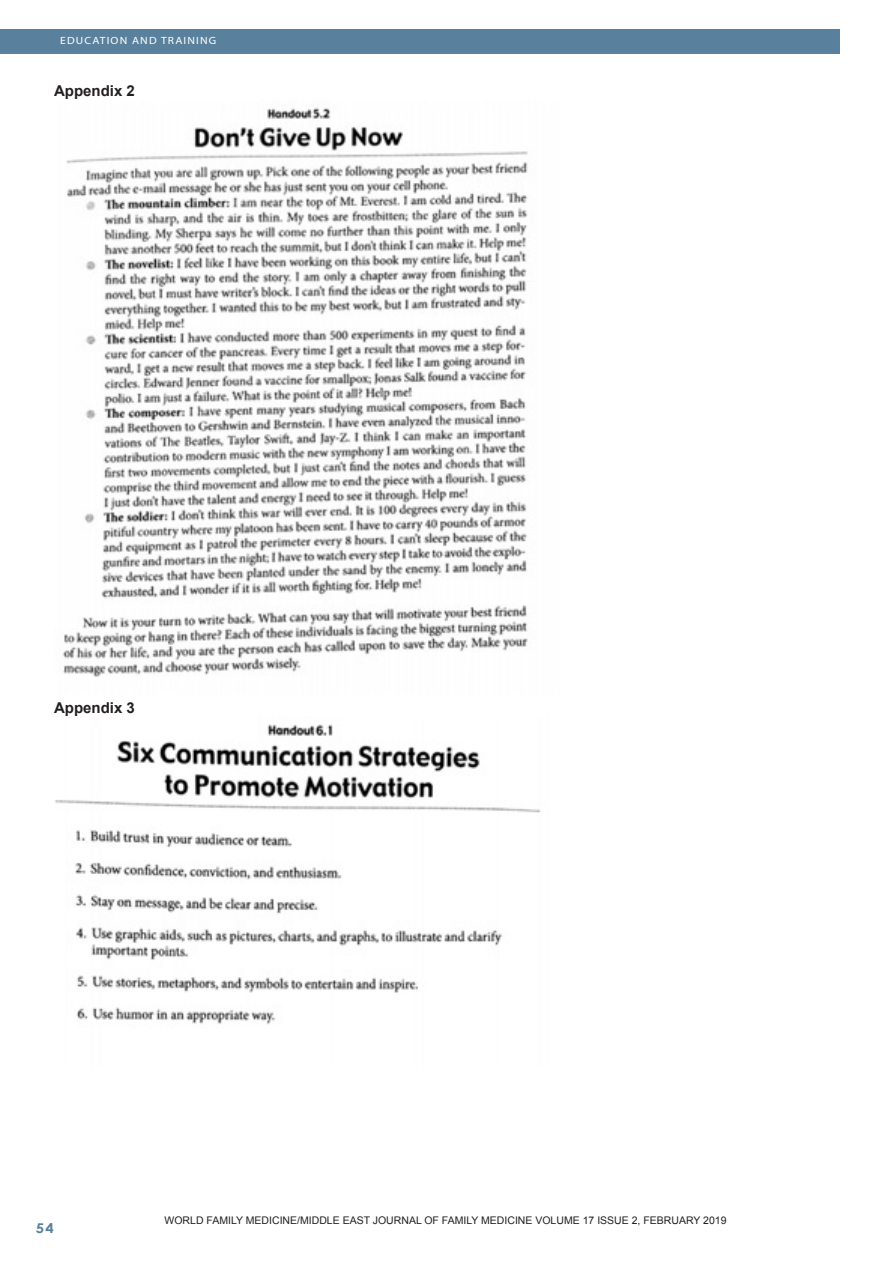
<style>
.page{position:relative;width:893px;height:1263px;background:#fff}
.page>*{position:absolute;margin:0;border:0;box-sizing:border-box;transform-origin:0 0}
.Footnote_Text{font:700 15px "Arial";color:#231f20}
.t1{font:700 13.5px "Century Gothic";color:#59809c;scale:1.1 1}
.Footnote_Text-2{font:10.5px "Arial";color:#231f20}
.t2{font:10.5px "Myriad";letter-spacing:.1em;color:#fff;scale:1.1 1}
</style>
<div class="page">
<div style="left:0;top:30px;width:840px;height:24px;background:#59809c"></div>
<img style="left:62px;top:107px;width:466px;height:570px">
<img style="left:55px;top:724px;width:486px;height:300px">
<p class="t2" style="left:60px;top:35px;width:143px">EDUCATION AND TRAINING</p>
<p class="Footnote_Text" style="left:54px;top:81px;width:82px">Appendix 2</p>
<p class="Footnote_Text" style="left:54px;top:698px;width:82px">Appendix 3</p>
<p class="t1" style="left:36px;top:1217px;width:18px">54</p>
<p class="Footnote_Text-2" style="left:165px;top:1214px;width:563px">WORLD FAMILY MEDICINE/MIDDLE EAST JOURNAL OF FAMILY MEDICINE VOLUME 17 ISSUE 2, FEBRUARY 2019</p>
</div>
